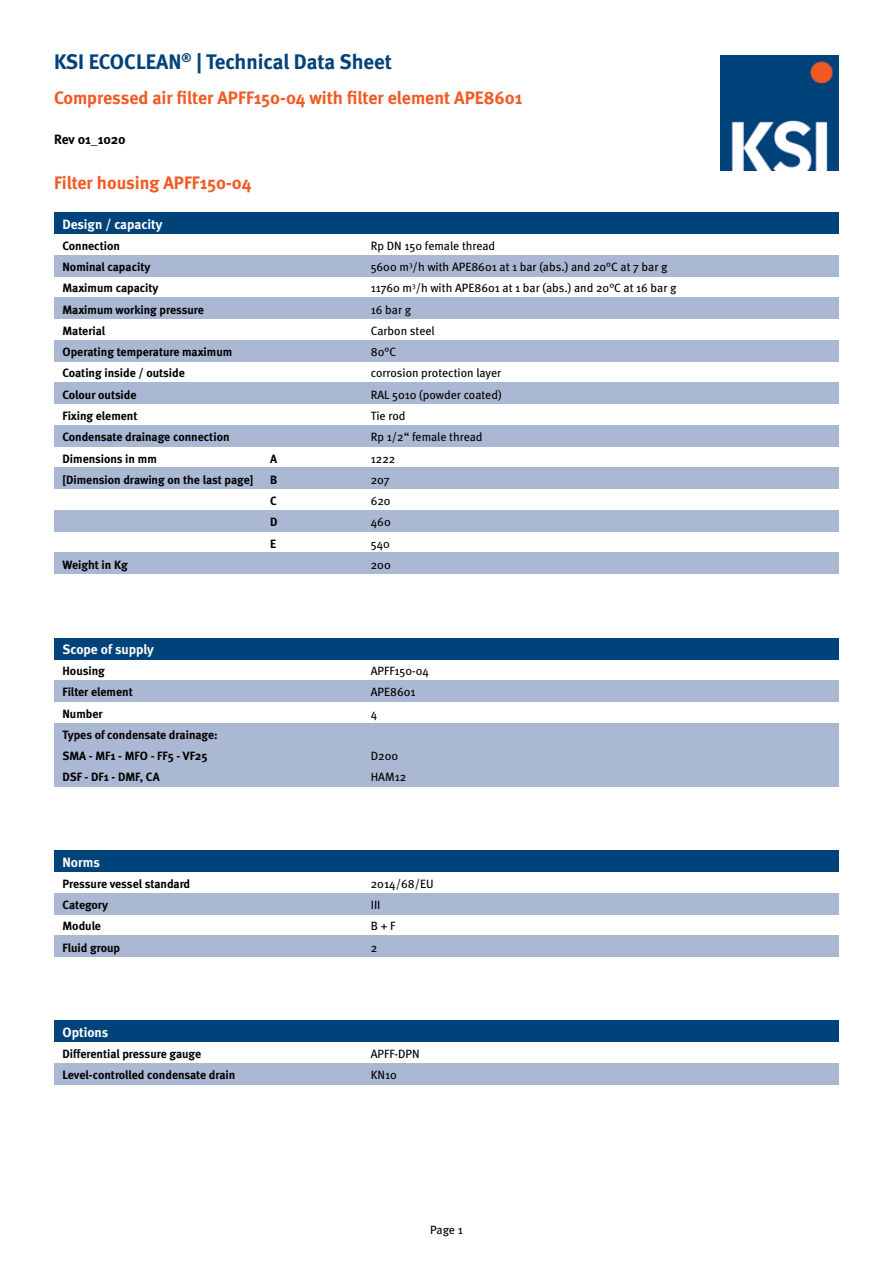
<style>
.page{position:relative;width:893px;height:1263px;background:#fff}
.page>*{position:absolute;margin:0;border:0;box-sizing:border-box;transform-origin:0 0}
.t1{font:700 21px "Meta";color:#00427a}
.t2{font:700 18px "Meta";color:#f15a22}
.t3{font:700 13.5px "Meta";color:#fff}
.t4{font:700 13.5px "Meta";color:#000}
.t5{font:700 12px/21.3px "Meta";color:#000}
.t6{font:12px/21.3px "Meta";color:#000}
</style>
<div class="page">
<div style="left:54px;top:680px;width:785px;height:22px;background:#aab8d3"></div>
<div style="left:54px;top:723px;width:785px;height:21px;background:#aab8d3"></div>
<div style="left:54px;top:744px;width:785px;height:21px;background:#aab8d3"></div>
<div style="left:54px;top:765px;width:785px;height:22px;background:#aab8d3"></div>
<div style="left:54px;top:893px;width:785px;height:21px;background:#aab8d3"></div>
<div style="left:54px;top:935px;width:785px;height:22px;background:#aab8d3"></div>
<div style="left:54px;top:1063px;width:785px;height:21px;background:#aab8d3"></div>
<div style="left:54px;top:553px;width:785px;height:21px;background:#aab8d3"></div>
<div style="left:54px;top:510px;width:785px;height:21px;background:#aab8d3"></div>
<div style="left:54px;top:468px;width:785px;height:21px;background:#aab8d3"></div>
<div style="left:54px;top:425px;width:785px;height:21px;background:#aab8d3"></div>
<div style="left:54px;top:383px;width:785px;height:21px;background:#aab8d3"></div>
<div style="left:54px;top:340px;width:785px;height:21px;background:#aab8d3"></div>
<div style="left:54px;top:298px;width:785px;height:21px;background:#aab8d3"></div>
<div style="left:54px;top:255px;width:785px;height:21px;background:#aab8d3"></div>
<img style="left:720px;top:55px;width:119px;height:115px">
<div style="left:54px;top:213px;width:785px;height:21px;background:#00427a"></div>
<div style="left:54px;top:638px;width:785px;height:21px;background:#00427a"></div>
<div style="left:54px;top:850px;width:785px;height:22px;background:#00427a"></div>
<div style="left:54px;top:1020px;width:785px;height:22px;background:#00427a"></div>
<h1 class="t1" style="left:54px;top:49px;width:340px">KSI ECOCLEAN<sup>®</sup> | Technical Data Sheet</h1>
<h2 class="t2" style="left:54px;top:86px;width:470px">Compressed air filter APFF150-04 with filter element APE8601</h2>
<p class="t4" style="left:54px;top:130px;width:73px">Rev 01_1020</p>
<h2 class="t2" style="left:54px;top:171px;width:199px">Filter housing APFF150-04</h2>
<p class="t3" style="left:63px;top:215px;width:102px">Design / capacity</p>
<p class="t5" style="left:63px;top:235px;width:171px">Connection<br>Nominal capacity<br>Maximum capacity<br>Maximum working pressure<br>Material<br>Operating temperature maximum<br>Coating inside / outside<br>Colour outside<br>Fixing element<br>Condensate drainage connection<br>Dimensions in mm</p>
<p class="t5" style="left:270px;top:447px;width:8px">A</p>
<p class="t5" style="left:63px;top:469px;width:192px">[Dimension drawing on the last page]</p>
<p class="t5" style="left:270px;top:469px;width:9px;text-align:justify">B C D E</p>
<p class="t5" style="left:63px;top:554px;width:67px">Weight in Kg</p>
<p class="t3" style="left:63px;top:641px;width:93px">Scope of supply</p>
<p class="t6" style="left:371px;top:235px;width:307px">Rp DN 150 female thread<br>5600 m<sup>3</sup>/h with APE8601 at 1 bar (abs.) and 20°C at 7 bar g<br>11760 m<sup>3</sup>/h with APE8601 at 1 bar (abs.) and 20°C at 16 bar g<br>16 bar g<br>Carbon steel<br>80°C<br>corrosion protection layer<br>RAL 5010 (powder coated)<br>Tie rod<br>Rp 1/2“ female thread<br>1222<br>207<br>620<br>460<br>540<br>200</p>
<p class="t5" style="left:63px;top:660px;width:157px">Housing<br>Filter element<br>Number<br>Types of condensate drainage:<br>SMA - MF1 - MFO - FF5 - VF25<br>DSF - DF1 - DMF, CA</p>
<p class="t6" style="left:371px;top:660px;width:60px">APFF150-04<br>APE8601<br>4</p>
<p class="t6" style="left:371px;top:745px;width:37px">D200<br>HAM12</p>
<p class="t3" style="left:63px;top:853px;width:39px">Norms</p>
<p class="t5" style="left:63px;top:873px;width:129px">Pressure vessel standard<br>Category<br>Module<br>Fluid group</p>
<p class="t3" style="left:63px;top:1023px;width:47px">Options</p>
<p class="t5" style="left:63px;top:1043px;width:174px">Differential pressure gauge<br>Level-controlled condensate drain</p>
<p class="t6" style="left:371px;top:873px;width:64px">2014/68/EU<br>III<br>B + F<br>2</p>
<p class="t6" style="left:371px;top:1043px;width:50px">APFF-DPN<br>KN10</p>
<p class="t6" style="left:430px;top:1219px;width:34px">Page 1</p>
</div>
